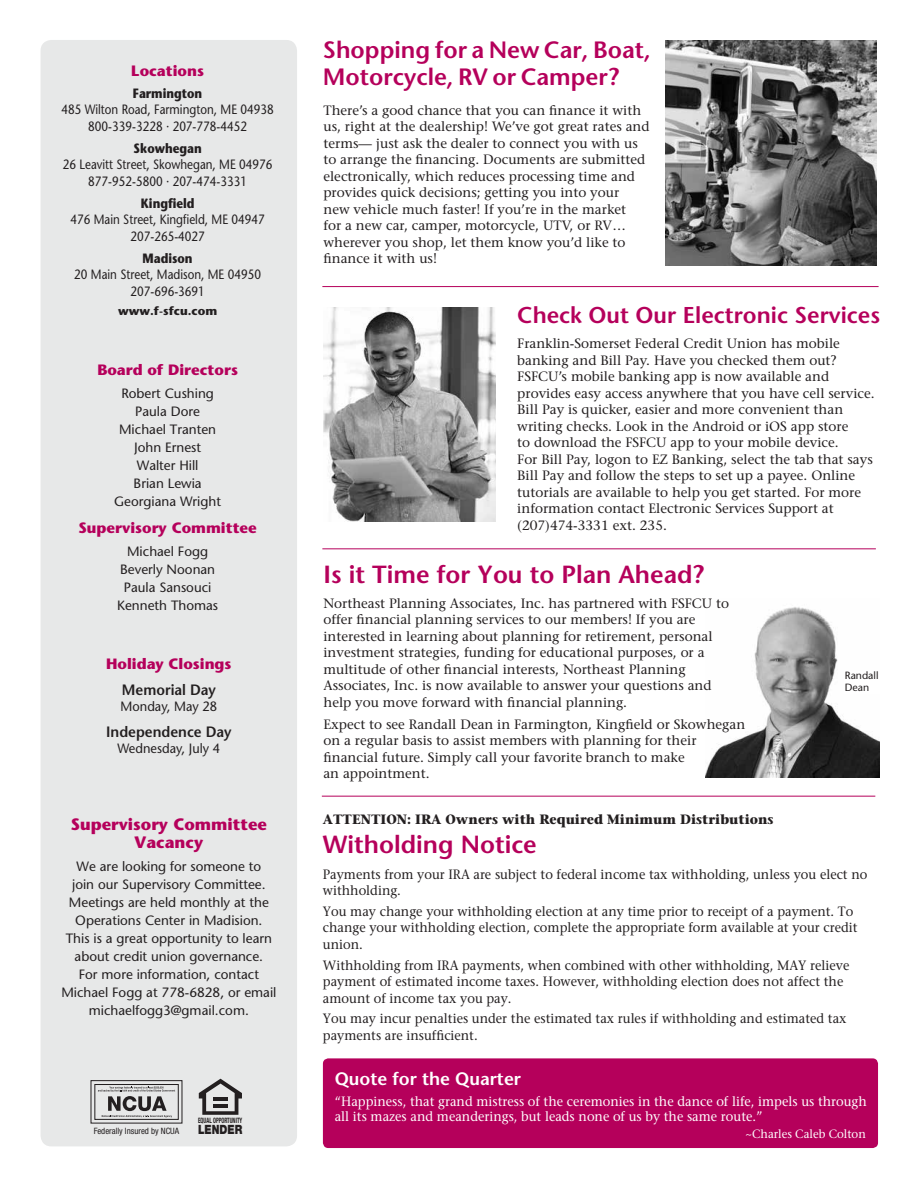
<style>
.page{position:relative;width:918px;height:1188px;background:#fff}
.page>*{position:absolute;margin:0;border:0;box-sizing:border-box;transform-origin:0 0}
.t1{font:600 24.75px "Stone Sans Std";color:#b5005b}
.t2{font:600 23.7px/27px "Stone Sans Std";color:#b5005b}
.t3{font:600 22.8px "Stone Sans Std";color:#b5005b}
.t4{font:600 18px "Stone Sans Std";color:#fff}
.t5{font:700 16.5px/18px "Stone Sans Std";color:#b5005b;text-align:center}
.t6{font:700 15px "Stone Sans Std";color:#b5005b}
.t7{font:600 15px "Stone Sans Std";color:#231f20;scale:.95 1}
.t8{font:500 13.5px/16.5px "Stone Serif Std";color:#231f20}
.t9{font:500 13.5px/16.5px "Stone Serif Std";color:#231f20;scale:.95 1}
.t10{font:500 13.5px/18px "Stone Sans Std";color:#231f20;text-align:center}
.t11{font:500 13.5px/16.5px "Stone Sans Std";color:#231f20;text-align:center;scale:.86 1}
.t12{font:500 13.5px/14.2px "Stone Serif Std";color:#fff;scale:.95 1}
.t13{font:700 13.5px "Stone Serif Std";color:#231f20;scale:.95 1}
.t14{font:700 13.5px "Stone Sans Std";color:#231f20;scale:.86 1}
.t15{font:500 13.5px "Stone Sans Std";color:#231f20;scale:.95 1}
.t16{font:900 12.75px "Helvetica Neue LT Std";color:#231f20;scale:.8 1}
.t17{font:500 12px "Stone Serif Std";color:#fff;scale:.95 1}
.t18{font:700 12px "Stone Sans Std";color:#231f20}
.t19{font:500 10.5px/12px "Stone Sans Std";color:#231f20}
.t20{font:condensed 8.7px "Helvetica Neue LT Std";color:#231f20}
.t21{font:700 condensed 7.35px "Helvetica Neue LT Std";color:#231f20;scale:.71 1}
</style>
<div class="page">
<div style="left:323px;top:1058px;width:555px;height:90px;background:#b5005b;border-radius:5px"></div>
<div style="left:41px;top:40px;width:256px;height:1106px;background:#e7e8e8;border-radius:11px"></div>
<div style="left:91px;top:1080px;width:91px;height:43px;border:1px solid #231f20"></div>
<div style="left:94px;top:1084px;width:85px;height:36px;border:1px solid #231f20"></div>
<svg style="left:98px;top:1086px;width:77px;height:32px"></svg>
<svg style="left:199px;top:1079px;width:43px;height:36px"></svg>
<hr style="left:213px;top:1097px;width:15px;height:3px;background:#231f20">
<hr style="left:213px;top:1104px;width:15px;height:4px;background:#231f20">
<img style="left:705px;top:607px;width:175px;height:170px">
<div style="left:845px;top:671px;width:52px;height:23px;background:#fff"></div>
<hr style="left:322px;top:548px;width:554px;height:1px;background:#b5005b">
<hr style="left:322px;top:286px;width:557px;height:1px;background:#b5005b">
<hr style="left:322px;top:796px;width:553px;height:1px;background:#b5005b">
<img style="left:665px;top:40px;width:212px;height:226px">
<img style="left:323px;top:307px;width:173px;height:215px">
<p class="t6" style="left:131px;top:62px;width:74px">Locations</p>
<p class="t14" style="left:133px;top:85px;width:82px">Farmington</p>
<p class="t11" style="left:62px;top:102px;width:248px">485 Wilton Road, Farmington, ME 04938<br>800-339-3228 · 207-778-4452</p>
<p class="t14" style="left:134px;top:140px;width:81px">Skowhegan</p>
<p class="t11" style="left:63px;top:156px;width:245px">26 Leavitt Street, Skowhegan, ME 04976<br>877-952-5800 · 207-474-3331</p>
<p class="t14" style="left:141px;top:195px;width:64px">Kingfield</p>
<p class="t11" style="left:71px;top:211px;width:227px">476 Main Street, Kingfield, ME 04947<br>207-265-4027</p>
<p class="t14" style="left:143px;top:250px;width:60px">Madison</p>
<p class="t11" style="left:74px;top:266px;width:219px">20 Main Street, Madison, ME 04950<br>207-696-3691</p>
<p class="t18" style="left:118px;top:304px;width:101px">www.f-sfcu.com</p>
<p class="t6" style="left:97px;top:360px;width:142px">Board of Directors</p>
<p class="t10" style="left:114px;top:384px;width:108px">Robert Cushing<br>Paula Dore<br>Michael Tranten<br>John Ernest<br>Walter Hill<br>Brian Lewia<br>Georgiana Wright</p>
<p class="t6" style="left:79px;top:519px;width:180px">Supervisory Committee</p>
<p class="t10" style="left:117px;top:543px;width:103px">Michael Fogg<br>Beverly Noonan<br>Paula Sansouci<br>Kenneth Thomas</p>
<p class="t6" style="left:106px;top:655px;width:127px">Holiday Closings</p>
<p class="t7" style="left:122px;top:681px;width:101px">Memorial Day</p>
<p class="t15" style="left:121px;top:699px;width:103px">Monday, May 28</p>
<p class="t7" style="left:106px;top:722px;width:133px">Independence Day</p>
<p class="t15" style="left:118px;top:740px;width:109px">Wednesday, July 4</p>
<p class="t5" style="left:71px;top:815px;width:198px">Supervisory Committee<br>Vacancy</p>
<p class="t10" style="left:61px;top:858px;width:217px">We are looking for someone to<br>join our Supervisory Committee.<br>Meetings are held monthly at the<br>Operations Center in Madision.<br>This is a great opportunity to learn about credit union governance.<br>For more information, contact<br>Michael Fogg at 778-6828, or email michaelfogg3@gmail.com.</p>
<p class="t20" style="left:94px;top:1126px;width:87px">Federally Insured by NCUA</p>
<p class="t21" style="left:198px;top:1116px;width:64px">EQUAL OPPORTUNITY</p>
<p class="t16" style="left:198px;top:1122px;width:57px">LENDER</p>
<h2 class="t2" style="left:323px;top:36px;width:329px">Shopping for a New Car, Boat,<br>Motorcycle, RV or Camper?</h2>
<p class="t8" style="left:323px;top:102px;width:328px">There’s a good chance that you can finance it with us, right at the dealership! We’ve got great rates and terms— just ask the dealer to connect you with us to arrange the financing. Documents are submitted electronically, which reduces processing time and provides quick decisions; getting you into your<br>new vehicle much faster! If you’re in the market<br>for a new car, camper, motorcycle, UTV, or RV… wherever you shop, let them know you’d like to finance it with us!</p>
<h3 class="t3" style="left:517px;top:301px;width:364px">Check Out Our Electronic Services</h3>
<p class="t8" style="left:517px;top:335px;width:359px">Franklin-Somerset Federal Credit Union has mobile banking and Bill Pay. Have you checked them out?<br>FSFCU’s mobile banking app is now available and provides easy access anywhere that you have cell service.<br>Bill Pay is quicker, easier and more convenient than writing checks. Look in the Android or iOS app store<br>to download the FSFCU app to your mobile device.<br>For Bill Pay, logon to EZ Banking, select the tab that says Bill Pay and follow the steps to set up a payee. Online tutorials are available to help you get started. For more information contact Electronic Services Support at (207)474-3331 ext. 235.</p>
<h1 class="t1" style="left:323px;top:559px;width:382px">Is it Time for You to Plan Ahead?</h1>
<p class="t8" style="left:323px;top:595px;width:407px">Northeast Planning Associates, Inc. has partnered with FSFCU to offer financial planning services to our members! If you are interested in learning about planning for retirement, personal investment strategies, funding for educational purposes, or a multitude of other financial interests, Northeast Planning Associates, Inc. is now available to answer your questions and help you move forward with financial planning.</p>
<p class="t8" style="left:323px;top:716px;width:423px">Expect to see Randall Dean in Farmington, Kingfield or Skowhegan on a regular basis to assist members with planning for their financial future. Simply call your favorite branch to make<br>an appointment.</p>
<p class="t19" style="left:845px;top:670px;width:35px">Randall<br>Dean</p>
<p class="t13" style="left:323px;top:811px;width:476px">ATTENTION: IRA Owners with Required Minimum Distributions</p>
<h1 class="t1" style="left:323px;top:830px;width:215px">Witholding Notice</h1>
<p class="t9" style="left:323px;top:866px;width:575px">Payments from your IRA are subject to federal income tax withholding, unless you elect no withholding.</p>
<p class="t9" style="left:323px;top:903px;width:564px">You may change your withholding election at any time prior to receipt of a payment. To change your withholding election, complete the appropriate form available at your credit union.</p>
<p class="t9" style="left:323px;top:957px;width:556px">Withholding from IRA payments, when combined with other withholding, MAY relieve payment of estimated income taxes. However, withholding election does not affect the amount of income tax you pay.</p>
<p class="t9" style="left:323px;top:1011px;width:553px">You may incur penalties under the estimated tax rules if withholding and estimated tax payments are insufficient.</p>
<h3 class="t4" style="left:335px;top:1067px;width:188px">Quote for the Quarter</h3>
<p class="t12" style="left:335px;top:1095px;width:562px">“Happiness, that grand mistress of the ceremonies in the dance of life, impels us through all its mazes and meanderings, but leads none of us by the same route.”</p>
<p class="t17" style="left:746px;top:1126px;width:128px">~Charles Caleb Colton</p>
</div>
